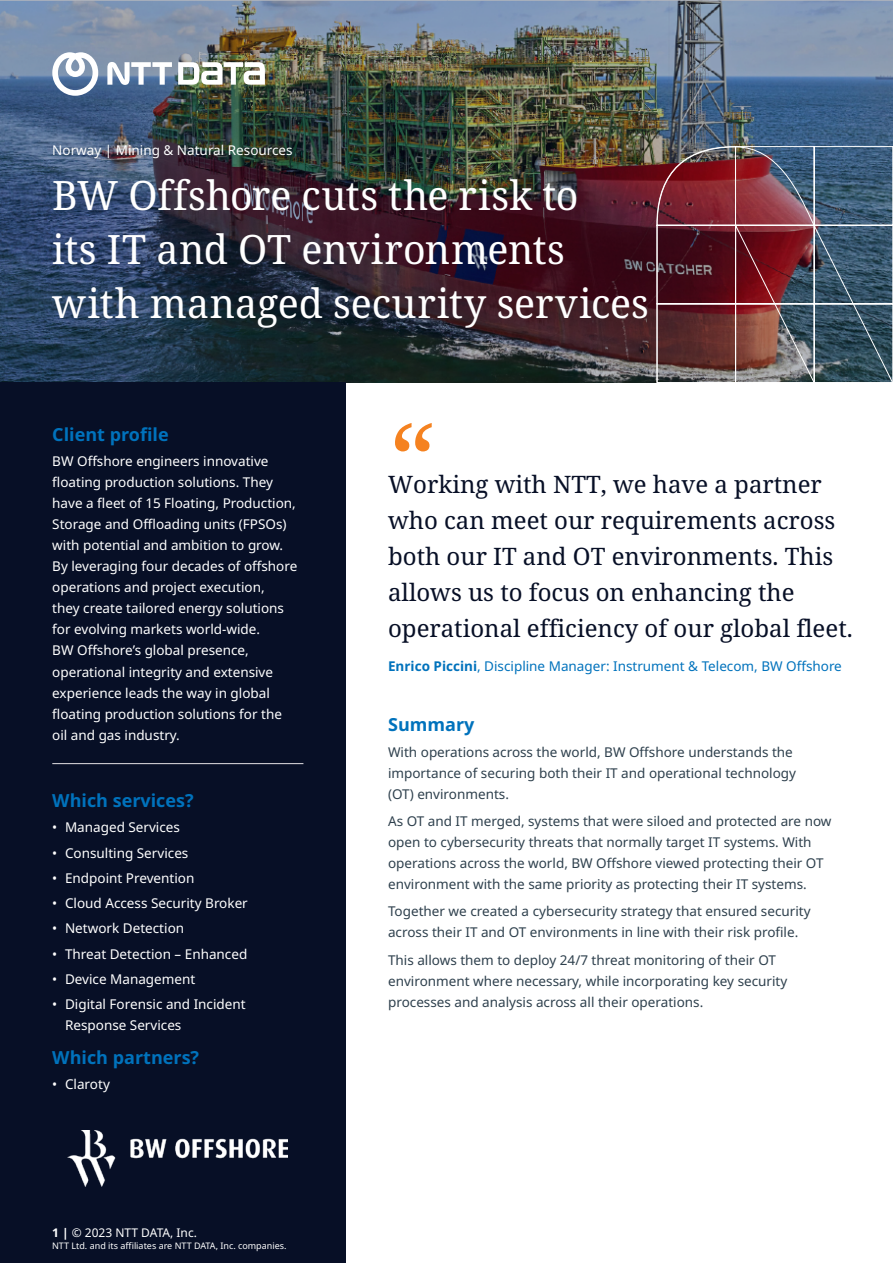
<style>
.page{position:relative;width:893px;height:1263px;background:#fff}
.page>*{position:absolute;margin:0;border:0;box-sizing:border-box;transform-origin:0 0}
.t1{font:40.5px/54px "Noto Serif";color:#fff}
.t2{font:24px/36px "Noto Serif";color:#070f26}
.t3{font:700 18px "Noto Sans";color:#0072bc}
.t4{font:13.5px/21px "Noto Sans";color:#fff}
.t5{font:13.5px/21px "Noto Sans";color:#2e404d}
.t6{font:13.5px "Noto Sans";color:#0072bc}
.t7{font:12px "Noto Sans";color:#fff}
.t8{font:9px "Noto Sans";color:#fff}
.s1{font-weight:700}
</style>
<div class="page">
<img style="left:0;top:0;width:893px;height:383px">
<img style="left:656px;top:146px;width:237px;height:237px">
<svg style="left:52px;top:52px;width:46px;height:44px"></svg>
<img style="left:178px;top:62px;width:87px;height:23px">
<svg style="left:107px;top:62px;width:65px;height:23px"></svg>
<div style="left:0;top:383px;width:346px;height:880px;background:#070f26"></div>
<hr style="left:52px;top:763px;width:251px;height:1px;background:#e4e1e5">
<svg style="left:395px;top:423px;width:37px;height:28px"></svg>
<img style="left:68px;top:1130px;width:220px;height:56px">
<p class="t4" style="left:52px;top:140px;width:242px">Norway | Mining &amp; Natural Resources</p>
<h1 class="t1" style="left:52px;top:169px;width:598px">BW Offshore cuts the risk to<br>its IT and OT environments with managed security services</h1>
<h3 class="t3" style="left:52px;top:424px;width:118px">Client profile</h3>
<p class="t4" style="left:52px;top:451px;width:247px">BW Offshore engineers innovative floating production solutions. They have a fleet of 15 Floating, Production, Storage and Offloading units (FPSOs) with potential and ambition to grow.<br>By leveraging four decades of offshore operations and project execution,<br>they create tailored energy solutions for evolving markets world-wide.<br>BW Offshore’s global presence, operational integrity and extensive experience leads the way in global floating production solutions for the oil and gas industry.</p>
<h3 class="t3" style="left:52px;top:790px;width:143px">Which services?</h3>
<p class="t4" style="left:52px;top:817px;width:129px">• Managed Services</p>
<p class="t4" style="left:52px;top:842px;width:138px">• Consulting Services</p>
<p class="t4" style="left:52px;top:868px;width:144px">• Endpoint Prevention</p>
<p class="t4" style="left:52px;top:893px;width:197px">• Cloud Access Security Broker</p>
<p class="t4" style="left:52px;top:918px;width:133px">• Network Detection</p>
<p class="t4" style="left:52px;top:943px;width:197px">• Threat Detection – Enhanced</p>
<p class="t4" style="left:52px;top:969px;width:145px">• Device Management</p>
<p class="t4" style="left:65px;top:994px;width:182px;text-indent:-13px">• Digital Forensic and Incident<br>Response Services</p>
<h3 class="t3" style="left:52px;top:1047px;width:148px">Which partners?</h3>
<p class="t4" style="left:52px;top:1074px;width:59px">• Claroty</p>
<p class="t7" style="left:52px;top:1225px;width:146px"><span class="s1">1 |</span> © 2023 NTT DATA, Inc.</p>
<p class="t8" style="left:52px;top:1240px;width:236px">NTT Ltd. and its affiliates are NTT DATA, Inc. companies.</p>
<h2 class="t2" style="left:388px;top:467px;width:466px">Working with NTT, we have a partner who can meet our requirements across both our IT and OT environments. This allows us to focus on enhancing the operational efficiency of our global fleet.</h2>
<p class="t6" style="left:388px;top:658px;width:455px"><span class="s1">Enrico Piccini</span>, Discipline Manager: Instrument &amp; Telecom, BW Offshore</p>
<h3 class="t3" style="left:388px;top:715px;width:88px">Summary</h3>
<p class="t5" style="left:388px;top:741px;width:409px">With operations across the world, BW Offshore understands the importance of securing both their IT and operational technology (OT) environments.</p>
<p class="t5" style="left:388px;top:811px;width:445px">As OT and IT merged, systems that were siloed and protected are now open to cybersecurity threats that normally target IT systems. With operations across the world, BW Offshore viewed protecting their OT environment with the same priority as protecting their IT systems.</p>
<p class="t5" style="left:388px;top:901px;width:424px">Together we created a cybersecurity strategy that ensured security across their IT and OT environments in line with their risk profile.</p>
<p class="t5" style="left:388px;top:950px;width:401px">This allows them to deploy 24/7 threat monitoring of their OT environment where necessary, while incorporating key security processes and analysis across all their operations.</p>
</div>
